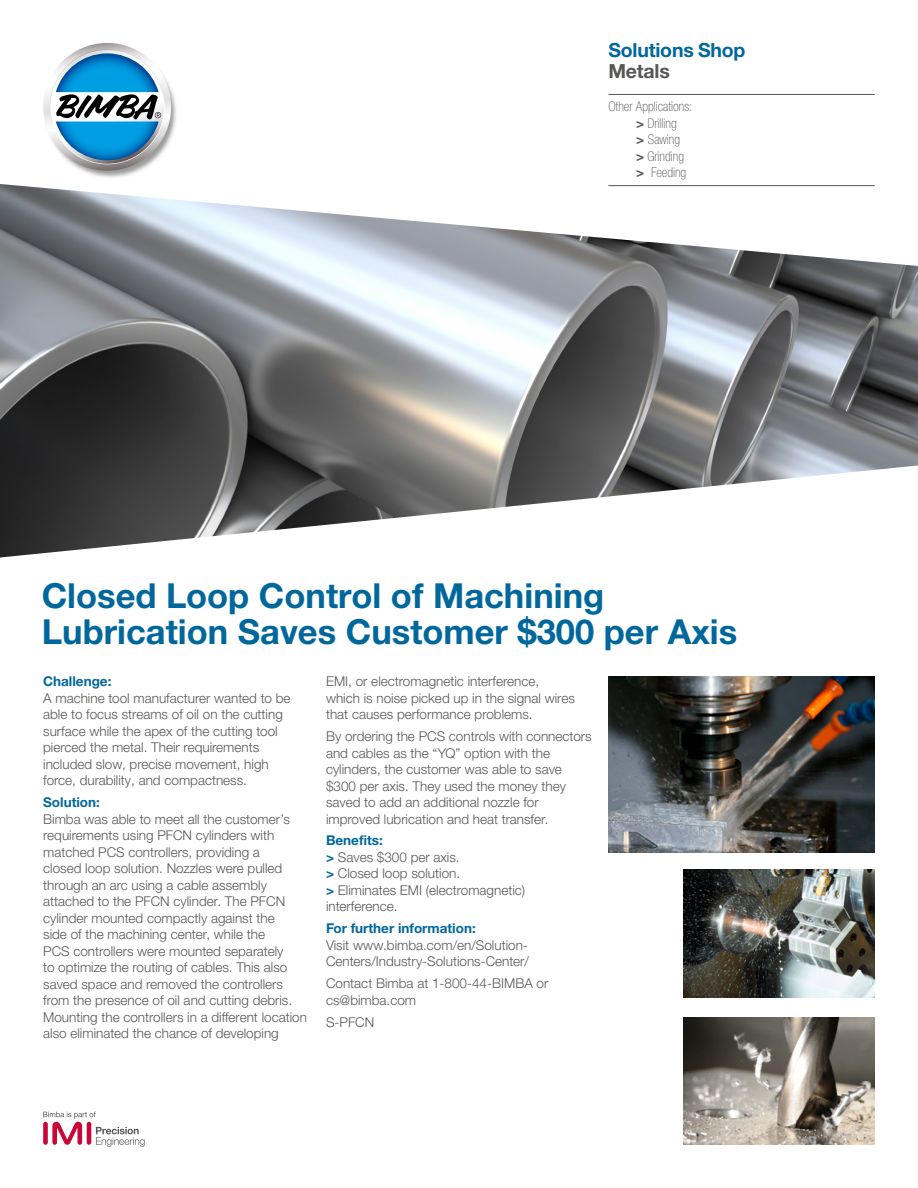
<style>
.page{position:relative;width:918px;height:1188px;background:#fff}
.page>*{position:absolute;margin:0;border:0;box-sizing:border-box;transform-origin:0 0}
.t1{font:700 34.5px/36px "Helvetica Neue LTW1 G";color:#00679d}
.t2{font:700 19.5px "Helvetica Neue LTW1 G";letter-spacing:-.01em;color:#00679d}
.t3{font:700 19.5px "Helvetica Neue LTW1 G";letter-spacing:-.01em;color:#575756}
.t4{font:300 13.5px/16.5px "Helvetica Neue LTW1 G";color:#575756}
.t5{font:100 condensed 13.5px/16.5px "Helvetica Neue LTW1 G";color:#575756}
.t6{font:700 13.5px "Helvetica Neue LTW1 G";color:#00679d}
.s1{font-weight:700;font-stretch:normal}
.s2{font-weight:700;color:#00679d}
</style>
<div class="page">
<img style="left:50px;top:46px;width:126px;height:132px">
<svg style="left:43px;top:43px;width:128px;height:128px"></svg>
<svg style="left:50px;top:50px;width:114px;height:114px"></svg>
<svg style="left:56px;top:53px;width:105px;height:107px"></svg>
<svg style="left:43px;top:1112px;width:102px;height:35px"></svg>
<hr style="left:608px;top:94px;width:267px;height:1px;background:#575756">
<img style="left:0;top:184px;width:918px;height:374px">
<img style="left:608px;top:677px;width:266px;height:175px">
<img style="left:684px;top:1017px;width:191px;height:128px">
<img style="left:684px;top:869px;width:191px;height:128px">
<h2 class="t2" style="left:608px;top:38px;width:139px">Solutions Shop</h2>
<h2 class="t3" style="left:608px;top:59px;width:63px">Metals</h2>
<p class="t5" style="left:636px;top:98px;width:58px;text-indent:-28px">Other Applications: <span class="s1">&gt;</span> Drilling<br><span class="s1">&gt;</span> Sawing<br><span class="s1">&gt;</span> Grinding <span class="s1">&gt;</span> Feeding</p>
<h1 class="t1" style="left:42px;top:577px;width:697px">Closed Loop Control of Machining<br>Lubrication Saves Customer $300 per Axis</h1>
<p class="t6" style="left:43px;top:673px;width:70px">Challenge:</p>
<p class="t4" style="left:43px;top:690px;width:249px">A machine tool manufacturer wanted to be able to focus streams of oil on the cutting surface while the apex of the cutting tool pierced the metal. Their requirements included slow, precise movement, high force, durability, and compactness.</p>
<p class="t6" style="left:43px;top:794px;width:58px">Solution:</p>
<p class="t4" style="left:43px;top:811px;width:265px">Bimba was able to meet all the customer’s requirements using PFCN cylinders with matched PCS controllers, providing a<br>closed loop solution. Nozzles were pulled through an arc using a cable assembly attached to the PFCN cylinder. The PFCN cylinder mounted compactly against the<br>side of the machining center, while the<br>PCS controllers were mounted separately<br>to optimize the routing of cables. This also saved space and removed the controllers from the presence of oil and cutting debris.<br>Mounting the controllers in a different location also eliminated the chance of developing</p>
<p class="t4" style="left:326px;top:673px;width:250px">EMI, or electromagnetic interference, which is noise picked up in the signal wires that causes performance problems.</p>
<p class="t4" style="left:326px;top:728px;width:267px">By ordering the PCS controls with connectors and cables as the “YQ” option with the cylinders, the customer was able to save $300 per axis. They used the money they saved to add an additional nozzle for improved lubrication and heat transfer.</p>
<p class="t4" style="left:326px;top:832px;width:201px"><span class="s2">Benefits:<br>&gt;</span> Saves $300 per axis.<br><span class="s2">&gt;</span> Closed loop solution.<br><span class="s2">&gt;</span> Eliminates EMI (electromagnetic) interference.</p>
<p class="t6" style="left:326px;top:920px;width:151px">For further information:</p>
<p class="t4" style="left:326px;top:937px;width:204px">Visit www.bimba.com/en/Solution-<br>Centers/Industry-Solutions-Center/</p>
<p class="t4" style="left:326px;top:975px;width:224px">Contact Bimba at 1-800-44-BIMBA or cs@bimba.com</p>
<p class="t4" style="left:326px;top:1014px;width:50px">S-PFCN</p>
</div>
